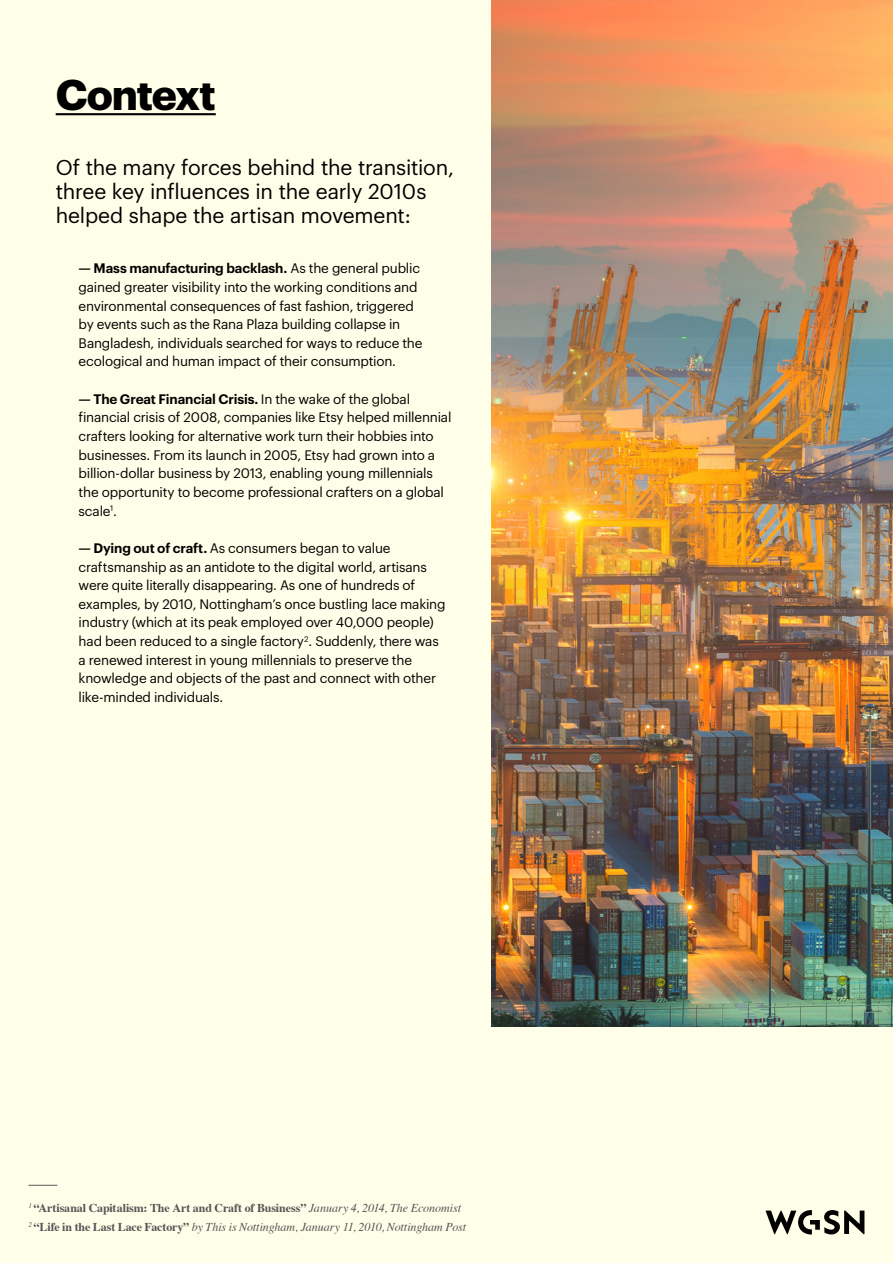
<style>
.page{position:relative;width:893px;height:1263px;background:#fffee8}
.page>*{position:absolute;margin:0;border:0;box-sizing:border-box;transform-origin:0 0}
.t1{font:700 42px "Graphik";letter-spacing:-.025em;color:#000}
.t2{font:21px/24px "Graphik";letter-spacing:-.01em;color:#000}
.t3{font:13.5px/18.6px "Graphik";letter-spacing:-.015em;color:#000}
.t4{font:italic 12px/18.6px "Times";letter-spacing:-.005em;color:#545456}
.s1{font-weight:600}
.s2{font-weight:700;font-style:normal}
</style>
<div class="page">
<img style="left:491px;top:0;width:402px;height:1026px">
<hr style="left:56px;top:113px;width:160px;height:2px;background:#000">
<svg style="left:28px;top:1185px;width:29px;height:1px"></svg>
<svg style="left:765px;top:1210px;width:99px;height:24px"></svg>
<h1 class="t1" style="left:56px;top:62px;width:162px">Context</h1>
<h2 class="t2" style="left:56px;top:154px;width:400px">Of the many forces behind the transition, three key influences in the early 2010s helped shape the artisan movement:</h2>
<p class="t3" style="left:79px;top:258px;width:345px"><span class="s1">— Mass manufacturing backlash.</span> As the general public gained greater visibility into the working conditions and environmental consequences of fast fashion, triggered by events such as the Rana Plaza building collapse in Bangladesh, individuals searched for ways to reduce the ecological and human impact of their consumption.</p>
<p class="t3" style="left:79px;top:388px;width:374px"><span class="s1">— The Great Financial Crisis.</span> In the wake of the global financial crisis of 2008, companies like Etsy helped millennial crafters looking for alternative work turn their hobbies into businesses. From its launch in 2005, Etsy had grown into a billion-dollar business by 2013, enabling young millennials the opportunity to become professional crafters on a global scale<sup>1</sup>.</p>
<p class="t3" style="left:79px;top:537px;width:368px"><span class="s1">— Dying out of craft.</span> As consumers began to value craftsmanship as an antidote to the digital world, artisans were quite literally disappearing. As one of hundreds of examples, by 2010, Nottingham’s once bustling lace making industry (which at its peak employed over 40,000 people) had been reduced to a single factory<sup>2</sup>. Suddenly, there was a renewed interest in young millennials to preserve the knowledge and objects of the past and connect with other like-minded individuals.</p>
<p class="t4" style="left:28px;top:1198px;width:439px"><sup>1</sup> <span class="s2">“Artisanal Capitalism: The Art and Craft of Business”</span> January 4, 2014, The Economist<br><sup>2</sup> <span class="s2">“Life in the Last Lace Factory”</span> by This is Nottingham, January 11, 2010, Nottingham Post</p>
</div>
